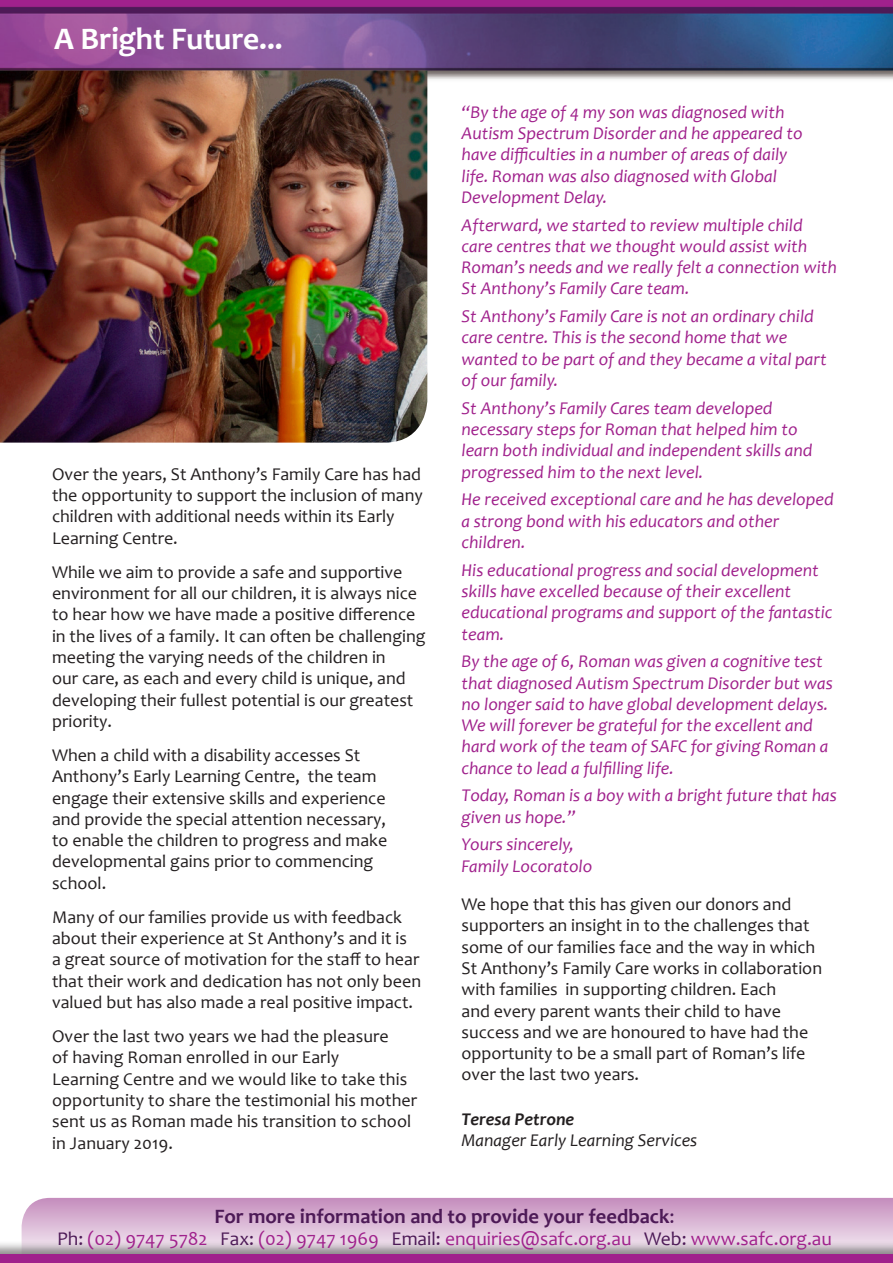
<style>
.page{position:relative;width:893px;height:1263px;background:#fff}
.page>*{position:absolute;margin:0;border:0;box-sizing:border-box;transform-origin:0 0}
.t1{font:700 31.5px "Candara";letter-spacing:-.005em;color:#fff}
.t2{font:700 20.55px "Candara";color:#4d1a57}
.t3{font:19.5px "Candara";color:#a0218c}
.t4{font:18px/21.3px "Candara";color:#231f20}
.t5{font:italic 18px/21.3px "Candara";color:#a0218c}
.t6{font:italic 18px/21.3px "Candara";color:#231f20}
.s1{font-weight:700}
.s2{font-weight:400}
.s3{color:#4d1a57}
</style>
<div class="page">
<svg style="left:22px;top:1198px;width:871px;height:42px"></svg>
<img style="left:0;top:0;width:893px;height:96px">
<div style="left:0;top:1240px;width:893px;height:23px;background:#231f20;opacity:.5"></div>
<div style="left:0;top:1254px;width:893px;height:9px;background:#a0218c"></div>
<img style="left:0;top:71px;width:427px;height:372px">
<p class="t1" style="left:54px;top:19px;width:230px">A Bright Future...</p>
<p class="t4" style="left:52px;top:463px;width:372px">Over the years, St Anthony’s Family Care has had the opportunity to support the inclusion of many children with additional needs within its Early Learning Centre.</p>
<p class="t4" style="left:52px;top:561px;width:375px">While we aim to provide a safe and supportive environment for all our children, it is always nice to hear how we have made a positive difference in the lives of a family. It can often be challenging meeting the varying needs of the children in<br>our care, as each and every child is unique, and developing their fullest potential is our greatest priority.</p>
<p class="t4" style="left:52px;top:744px;width:337px">When a child with a disability accesses St Anthony’s Early Learning Centre, the team engage their extensive skills and experience and provide the special attention necessary, to enable the children to progress and make developmental gains prior to commencing school.</p>
<p class="t4" style="left:52px;top:906px;width:371px">Many of our families provide us with feedback about their experience at St Anthony’s and it is<br>a great source of motivation for the staff to hear that their work and dedication has not only been valued but has also made a real positive impact.</p>
<p class="t4" style="left:52px;top:1025px;width:367px">Over the last two years we had the pleasure<br>of having Roman enrolled in our Early<br>Learning Centre and we would like to take this opportunity to share the testimonial his mother sent us as Roman made his transition to school in January 2019.</p>
<p class="t5" style="left:462px;top:101px;width:343px">“By the age of 4 my son was diagnosed with Autism Spectrum Disorder and he appeared to have difficulties in a number of areas of daily life. Roman was also diagnosed with Global Development Delay.</p>
<p class="t5" style="left:462px;top:214px;width:377px">Afterward, we started to review multiple child care centres that we thought would assist with Roman’s needs and we really felt a connection with St Anthony’s Family Care team.</p>
<p class="t5" style="left:462px;top:305px;width:367px">St Anthony’s Family Care is not an ordinary child care centre. This is the second home that we wanted to be part of and they became a vital part of our family.</p>
<p class="t5" style="left:462px;top:397px;width:352px">St Anthony’s Family Cares team developed necessary steps for Roman that helped him to learn both individual and independent skills and progressed him to the next level.</p>
<p class="t5" style="left:462px;top:489px;width:374px">He received exceptional care and he has developed a strong bond with his educators and other children.</p>
<p class="t5" style="left:462px;top:559px;width:372px">His educational progress and social development skills have excelled because of their excellent educational programs and support of the fantastic team.</p>
<p class="t5" style="left:462px;top:650px;width:373px">By the age of 6, Roman was given a cognitive test that diagnosed Autism Spectrum Disorder but was no longer said to have global development delays.<br>We will forever be grateful for the excellent and hard work of the team of SAFC for giving Roman a chance to lead a fulfilling life.</p>
<p class="t5" style="left:462px;top:785px;width:377px">Today, Roman is a boy with a bright future that has given us hope.”</p>
<p class="t5" style="left:462px;top:834px;width:132px">Yours sincerely,<br>Family Locoratolo</p>
<p class="t4" style="left:462px;top:893px;width:362px">We hope that this has given our donors and supporters an insight in to the challenges that some of our families face and the way in which St Anthony’s Family Care works in collaboration with families in supporting children. Each<br>and every parent wants their child to have success and we are honoured to have had the opportunity to be a small part of Roman’s life over the last two years.</p>
<p class="t6" style="left:462px;top:1108px;width:237px"><span class="s1">Teresa Petrone<br></span>Manager Early Learning Services</p>
<p class="t2" style="left:214px;top:1203px;width:462px">For more information and to provide your feedback<span class="s2">:</span></p>
<p class="t3" style="left:57px;top:1226px;width:776px"><span class="s3">Ph:</span> (02) 9747 5782 <span class="s3">Fax:</span> (02) 9747 1969 <span class="s3">Email:</span> enquiries@safc.org.au <span class="s3">Web:</span> www.safc.org.au</p>
</div>
